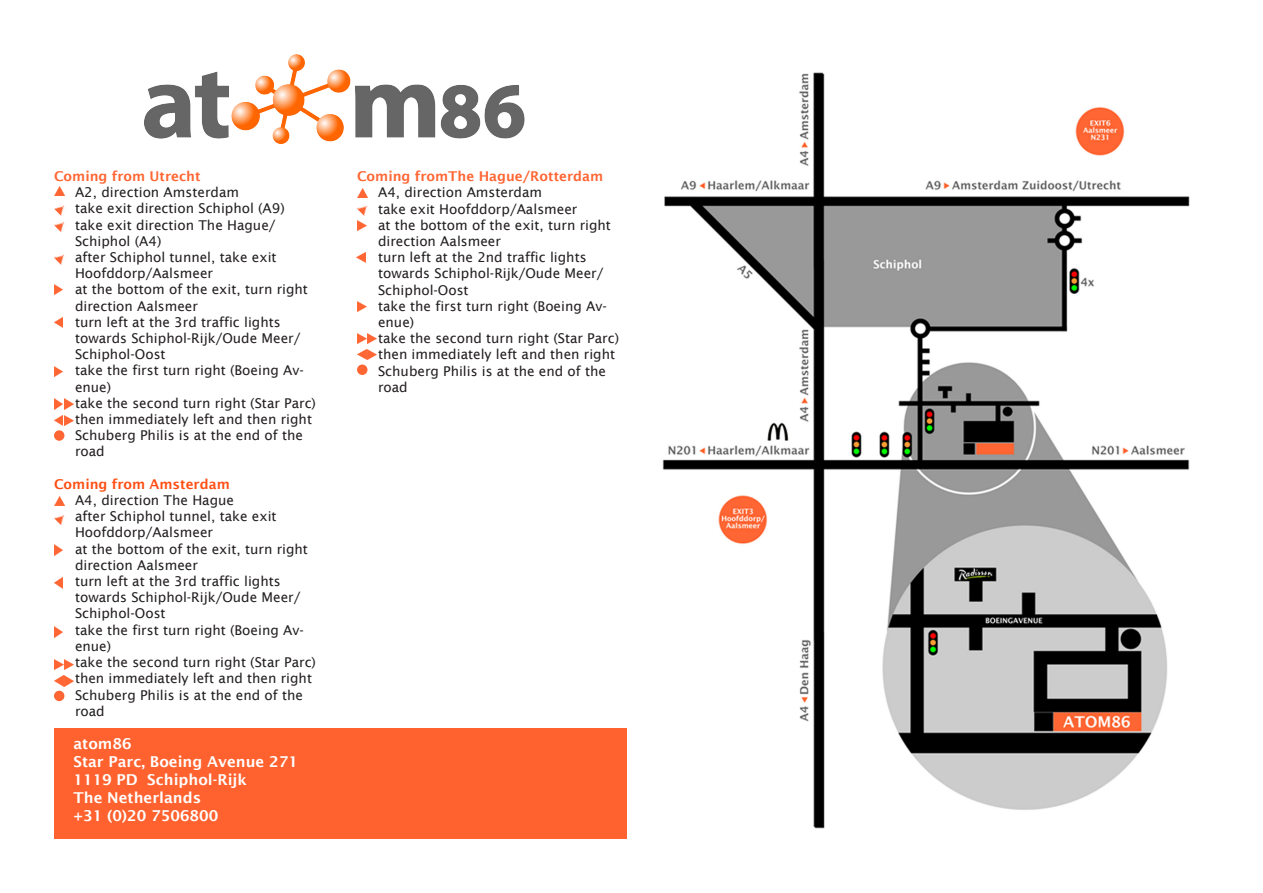
<style>
.page{position:relative;width:1263px;height:893px;background:#fff}
.page>*{position:absolute;margin:0;border:0;box-sizing:border-box;transform-origin:0 0}
.t1{font:600 15px "Lucida Sans";color:#fff}
.t2{font:13.5px/16.2px "Lucida Sans";color:#231f20}
.t3{font:600 13.5px "Lucida Sans";color:#f63}
.t4{font:600 13.5px "Lucida Sans";color:#ff4f14}
</style>
<div class="page">
<img style="left:662px;top:72px;width:528px;height:757px">
<img style="left:357px;top:205px;width:11px;height:11px">
<svg style="left:357px;top:252px;width:9px;height:10px"></svg>
<svg style="left:357px;top:188px;width:10px;height:9px"></svg>
<svg style="left:357px;top:220px;width:9px;height:11px"></svg>
<svg style="left:357px;top:301px;width:9px;height:11px"></svg>
<svg style="left:357px;top:333px;width:20px;height:10px"></svg>
<svg style="left:357px;top:349px;width:20px;height:11px"></svg>
<div style="left:357px;top:365px;width:10px;height:10px;background:#f63;border-radius:50%"></div>
<img style="left:144px;top:54px;width:381px;height:90px">
<img style="left:54px;top:205px;width:11px;height:11px">
<svg style="left:54px;top:187px;width:10px;height:9px"></svg>
<img style="left:54px;top:222px;width:11px;height:10px">
<img style="left:54px;top:254px;width:11px;height:11px">
<svg style="left:54px;top:285px;width:9px;height:10px"></svg>
<svg style="left:54px;top:318px;width:9px;height:10px"></svg>
<svg style="left:54px;top:399px;width:19px;height:10px"></svg>
<svg style="left:54px;top:415px;width:19px;height:11px"></svg>
<div style="left:54px;top:430px;width:10px;height:11px;background:#f63;border-radius:50%"></div>
<svg style="left:54px;top:367px;width:9px;height:10px"></svg>
<img style="left:54px;top:515px;width:11px;height:10px">
<svg style="left:54px;top:496px;width:10px;height:9px"></svg>
<svg style="left:54px;top:545px;width:9px;height:10px"></svg>
<svg style="left:54px;top:578px;width:9px;height:10px"></svg>
<svg style="left:54px;top:659px;width:20px;height:10px"></svg>
<svg style="left:54px;top:676px;width:20px;height:10px"></svg>
<div style="left:54px;top:691px;width:10px;height:10px;background:#f63;border-radius:50%"></div>
<svg style="left:54px;top:627px;width:9px;height:10px"></svg>
<div style="left:55px;top:728px;width:572px;height:110px;background:#ff622e"></div>
<p class="t3" style="left:54px;top:169px;width:148px">Coming from Utrecht</p>
<p class="t2" style="left:75px;top:184px;width:166px">A2, direction Amsterdam</p>
<p class="t2" style="left:75px;top:200px;width:211px">take exit direction Schiphol (A9)</p>
<p class="t2" style="left:75px;top:217px;width:202px">take exit direction The Hague/<br>Schiphol (A4)</p>
<p class="t2" style="left:75px;top:249px;width:203px">after Schiphol tunnel, take exit<br>Hoofddorp/Aalsmeer</p>
<p class="t2" style="left:75px;top:281px;width:234px">at the bottom of the exit, turn right direction Aalsmeer</p>
<p class="t2" style="left:75px;top:314px;width:227px">turn left at the 3rd traffic lights towards Schiphol-Rijk/Oude Meer/<br>Schiphol-Oost</p>
<p class="t2" style="left:75px;top:362px;width:230px">take the first turn right (Boeing Av&shy;enue)</p>
<p class="t2" style="left:75px;top:395px;width:242px">take the second turn right (Star Parc)</p>
<p class="t2" style="left:75px;top:411px;width:239px">then immediately left and then right</p>
<p class="t2" style="left:75px;top:427px;width:230px">Schuberg Philis is at the end of the road</p>
<p class="t4" style="left:54px;top:476px;width:177px">Coming from Amsterdam</p>
<p class="t2" style="left:75px;top:492px;width:161px">A4, direction The Hague</p>
<p class="t2" style="left:75px;top:508px;width:203px">after Schiphol tunnel, take exit</p>
<p class="t2" style="left:75px;top:524px;width:140px">Hoofddorp/Aalsmeer</p>
<p class="t2" style="left:75px;top:541px;width:234px">at the bottom of the exit, turn right direction Aalsmeer</p>
<p class="t2" style="left:75px;top:573px;width:227px">turn left at the 3rd traffic lights towards Schiphol-Rijk/Oude Meer/<br>Schiphol-Oost</p>
<p class="t2" style="left:75px;top:622px;width:230px">take the first turn right (Boeing Av&shy;enue)</p>
<p class="t2" style="left:75px;top:654px;width:242px">take the second turn right (Star Parc)</p>
<p class="t2" style="left:75px;top:670px;width:239px">then immediately left and then right</p>
<p class="t2" style="left:75px;top:686px;width:230px">Schuberg Philis is at the end of the road</p>
<p class="t1" style="left:74px;top:735px;width:60px">atom86</p>
<p class="t1" style="left:74px;top:753px;width:226px">Star Parc, Boeing Avenue 271</p>
<p class="t1" style="left:74px;top:771px;width:175px">1119 PD Schiphol-Rijk</p>
<p class="t1" style="left:74px;top:789px;width:129px">The Netherlands</p>
<p class="t1" style="left:74px;top:807px;width:146px">+31 (0)20 7506800</p>
<p class="t3" style="left:357px;top:169px;width:248px">Coming fromThe Hague/Rotterdam</p>
<p class="t2" style="left:378px;top:184px;width:166px">A4, direction Amsterdam</p>
<p class="t2" style="left:378px;top:201px;width:201px">take exit Hoofddorp/Aalsmeer</p>
<p class="t2" style="left:378px;top:217px;width:234px">at the bottom of the exit, turn right direction Aalsmeer</p>
<p class="t2" style="left:378px;top:249px;width:227px">turn left at the 2nd traffic lights towards Schiphol-Rijk/Oude Meer/<br>Schiphol-Oost</p>
<p class="t2" style="left:378px;top:298px;width:230px">take the first turn right (Boeing Av&shy;enue)</p>
<p class="t2" style="left:378px;top:330px;width:242px">take the second turn right (Star Parc)</p>
<p class="t2" style="left:378px;top:346px;width:239px">then immediately left and then right</p>
<p class="t2" style="left:378px;top:363px;width:230px">Schuberg Philis is at the end of the road</p>
</div>
